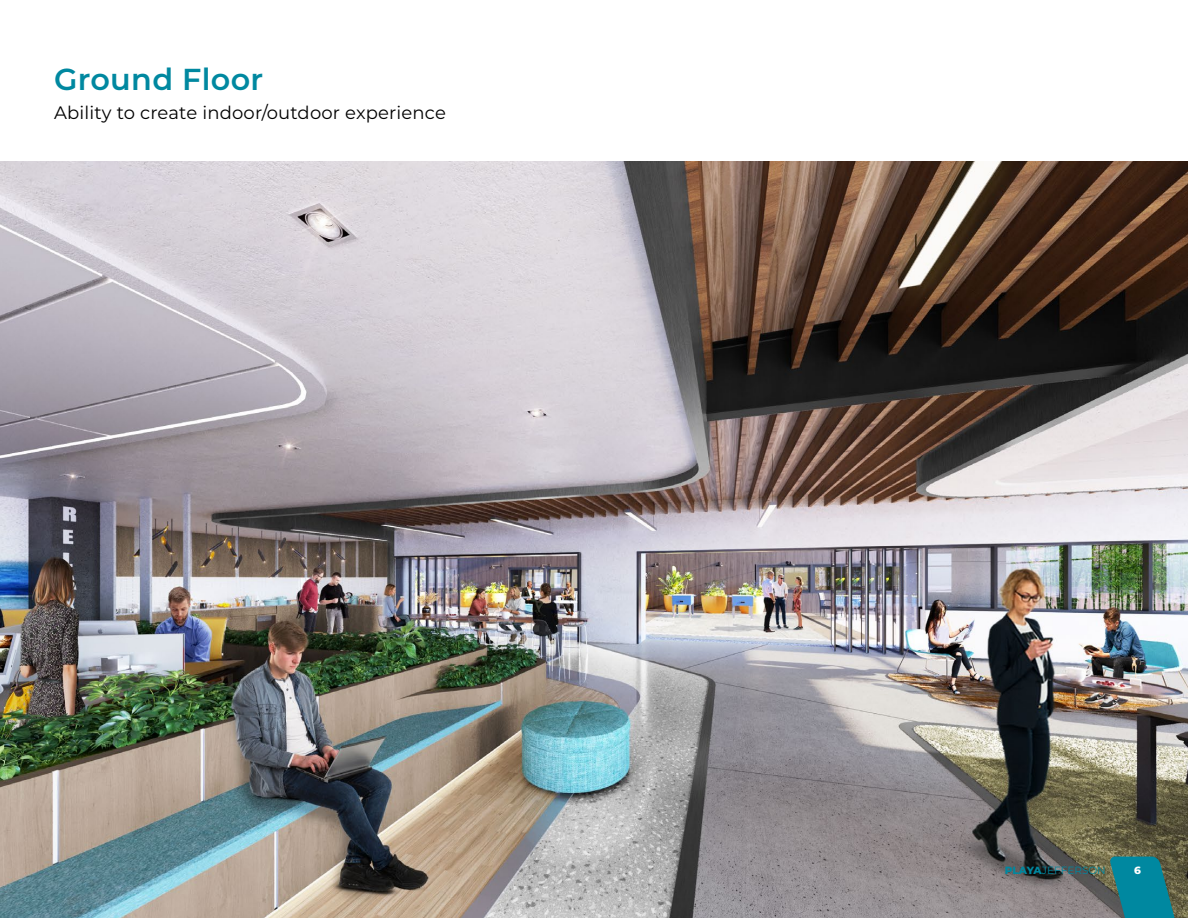
<style>
.page{position:relative;width:1188px;height:918px;background:#fff}
.page>*{position:absolute;margin:0;border:0;box-sizing:border-box;transform-origin:0 0}
.Level_1_Heading{font:600 30.3px "Montserrat";letter-spacing:.01em;color:#0088a0}
.Level_1_Heading-2{font:18px "Montserrat";letter-spacing:.01em;color:#000}
.t1{font:10.5px "Montserrat";color:#0088a0}
.t2{font:800 10.5px "Montserrat";color:#fff}
.s1{font-weight:800}
</style>
<div class="page">
<img style="left:0;top:162px;width:1188px;height:756px">
<svg style="left:1110px;top:857px;width:78px;height:61px;background:#24797f"></svg>
<p class="Level_1_Heading" style="left:54px;top:58px;width:211px">Ground Floor</p>
<p class="Level_1_Heading-2" style="left:54px;top:100px;width:394px">Ability to create indoor/outdoor experience</p>
<p class="t1" style="left:1005px;top:863px;width:102px"><span class="s1">PLAYA</span>JEFFERSON</p>
<p class="t2" style="left:1134px;top:863px;width:8px">6</p>
</div>
